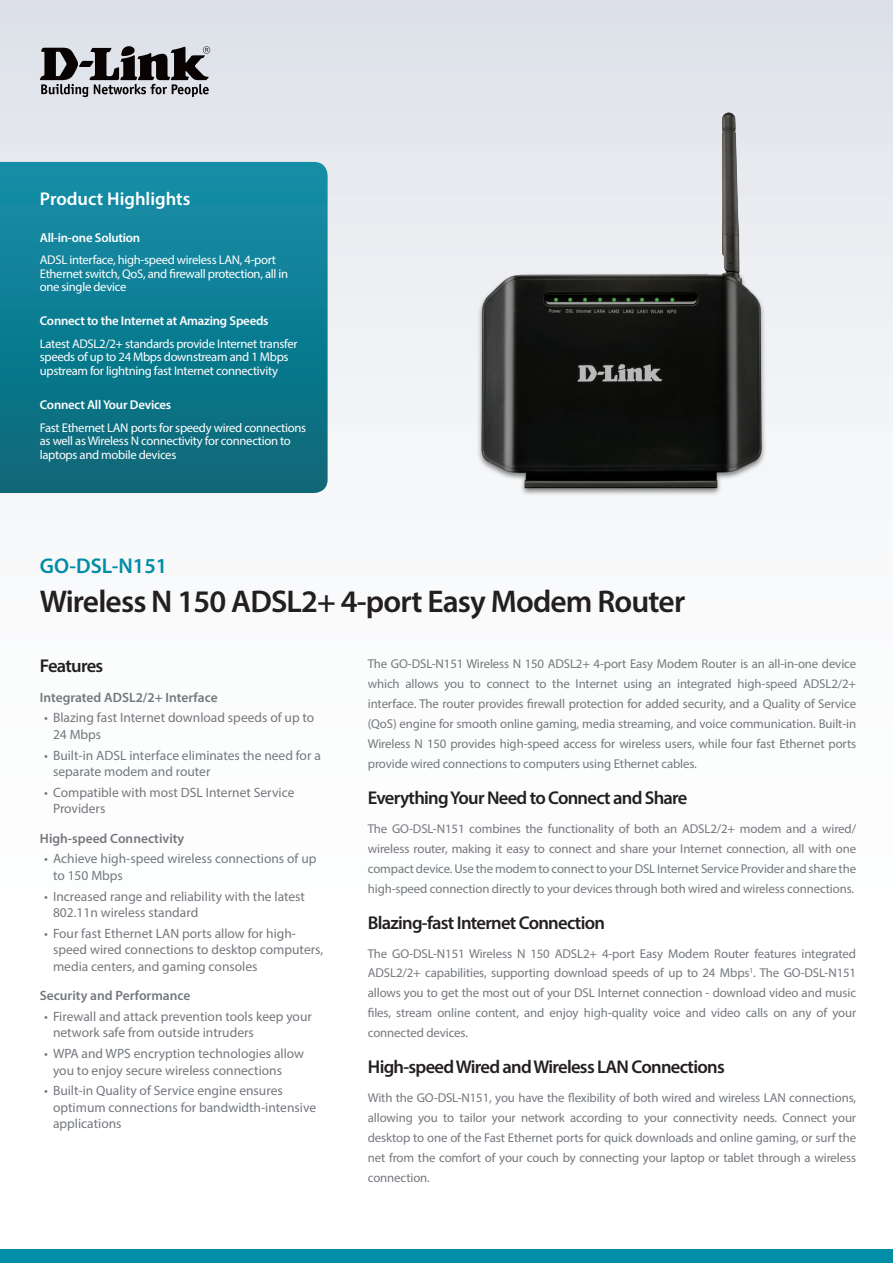
<style>
.page{position:relative;width:893px;height:1263px;background:#fff}
.page>*{position:absolute;margin:0;border:0;box-sizing:border-box;transform-origin:0 0}
.t1{font:600 31.5px "Myriad Pro";letter-spacing:-.025em;color:#231f20}
.t2{font:600 21.3px "Myriad Pro";color:#008da8}
.t3{font:600 18.6px "Myriad Pro";letter-spacing:-.04em;color:#231f20}
.t4{font:600 18.6px "Myriad Pro";color:#fff}
.t5{font:13.5px/16.5px "Myriad Pro";color:#74787d}
.t6{font:600 13.5px "Myriad Pro";color:#74787d}
.t7{font:12.9px/20px "Myriad Pro";letter-spacing:-.01em;color:#74787d;text-align:justify}
.t8{font:600 12.9px "Myriad Pro";letter-spacing:-.015em;color:#fff}
.t9{font:12.6px/13.5px "Myriad Pro";letter-spacing:-.025em;color:#fff}
</style>
<div class="page">
<div style="left:0;top:0;width:893px;height:1084px;background:linear-gradient(to bottom,#e3e6ec,#fff)"></div>
<div style="left:0;top:1249px;width:893px;height:14px;background:#008da8"></div>
<svg style="left:0;top:162px;width:328px;height:331px;background:#0f7c90"></svg>
<svg style="left:40px;top:46px;width:170px;height:51px;background:#807f83"></svg>
<img style="left:457px;top:86px;width:330px;height:427px">
<h3 class="t4" style="left:40px;top:187px;width:152px">Product Highlights</h3>
<p class="t8" style="left:40px;top:229px;width:102px">All-in-one Solution</p>
<p class="t9" style="left:40px;top:253px;width:250px">ADSL interface, high-speed wireless LAN, 4-port<br>Ethernet switch, QoS, and firewall protection, all in one single device</p>
<p class="t8" style="left:40px;top:313px;width:230px">Connect to the Internet at Amazing Speeds</p>
<p class="t9" style="left:40px;top:337px;width:259px">Latest ADSL2/2+ standards provide Internet transfer speeds of up to 24 Mbps downstream and 1 Mbps upstream for lightning fast Internet connectivity</p>
<p class="t8" style="left:40px;top:397px;width:133px">Connect All Your Devices</p>
<p class="t9" style="left:40px;top:421px;width:268px">Fast Ethernet LAN ports for speedy wired connections as well as Wireless N connectivity for connection to laptops and mobile devices</p>
<h2 class="t2" style="left:40px;top:552px;width:129px">GO-DSL-N151</h2>
<h1 class="t1" style="left:40px;top:582px;width:647px">Wireless N 150 ADSL2+ 4-port Easy Modem Router</h1>
<h3 class="t3" style="left:40px;top:654px;width:65px">Features</h3>
<p class="t6" style="left:40px;top:688px;width:179px">Integrated ADSL2/2+ Interface</p>
<p class="t5" style="left:53px;top:709px;width:263px;text-indent:-9px">• Blazing fast Internet download speeds of up to<br>24 Mbps</p>
<p class="t5" style="left:53px;top:747px;width:269px;text-indent:-9px">• Built-in ADSL interface eliminates the need for a separate modem and router</p>
<p class="t5" style="left:53px;top:784px;width:243px;text-indent:-9px">• Compatible with most DSL Internet Service<br>Providers</p>
<p class="t6" style="left:40px;top:829px;width:146px">High-speed Connectivity</p>
<p class="t5" style="left:53px;top:850px;width:265px;text-indent:-9px">• Achieve high-speed wireless connections of up to 150 Mbps</p>
<p class="t5" style="left:53px;top:888px;width:254px;text-indent:-9px">• Increased range and reliability with the latest<br>802.11n wireless standard</p>
<p class="t5" style="left:53px;top:925px;width:272px;text-indent:-9px">• Four fast Ethernet LAN ports allow for high&shy;speed wired connections to desktop computers, media centers, and gaming consoles</p>
<p class="t6" style="left:40px;top:987px;width:152px">Security and Performance</p>
<p class="t5" style="left:53px;top:1008px;width:260px;text-indent:-9px">• Firewall and attack prevention tools keep your network safe from outside intruders</p>
<p class="t5" style="left:53px;top:1045px;width:253px;text-indent:-9px">• WPA and WPS encryption technologies allow you to enjoy secure wireless connections</p>
<p class="t5" style="left:53px;top:1082px;width:265px;text-indent:-9px">• Built-in Quality of Service engine ensures optimum connections for bandwidth-intensive applications</p>
<p class="t7" style="left:368px;top:654px;width:490px">The GO-DSL-N151 Wireless N 150 ADSL2+ 4-port Easy Modem Router is an all-in-one device which allows you to connect to the Internet using an integrated high-speed ADSL2/2+ interface. The router provides firewall protection for added security, and a Quality of Service (QoS) engine for smooth online gaming, media streaming, and voice communication. Built-in Wireless N 150 provides high-speed access for wireless users, while four fast Ethernet ports provide wired connections to computers using Ethernet cables.</p>
<h3 class="t3" style="left:368px;top:786px;width:321px">Everything Your Need to Connect and Share</h3>
<p class="t7" style="left:368px;top:818px;width:490px">The GO-DSL-N151 combines the functionality of both an ADSL2/2+ modem and a wired/ wireless router, making it easy to connect and share your Internet connection, all with one compact device. Use the modem to connect to your DSL Internet Service Provider and share the high-speed connection directly to your devices through both wired and wireless connections.</p>
<h3 class="t3" style="left:368px;top:910px;width:239px">Blazing-fast Internet Connection</h3>
<p class="t7" style="left:368px;top:943px;width:490px">The GO-DSL-N151 Wireless N 150 ADSL2+ 4-port Easy Modem Router features integrated ADSL2/2+ capabilities, supporting download speeds of up to 24 Mbps<sup>1</sup>. The GO-DSL-N151 allows you to get the most out of your DSL Internet connection - download video and music files, stream online content, and enjoy high-quality voice and video calls on any of your connected devices.</p>
<h3 class="t3" style="left:368px;top:1055px;width:358px">High-speed Wired and Wireless LAN Connections</h3>
<p class="t7" style="left:368px;top:1088px;width:490px">With the GO-DSL-N151, you have the flexibility of both wired and wireless LAN connections, allowing you to tailor your network according to your connectivity needs. Connect your desktop to one of the Fast Ethernet ports for quick downloads and online gaming, or surf the net from the comfort of your couch by connecting your laptop or tablet through a wireless connection.</p>
</div>
